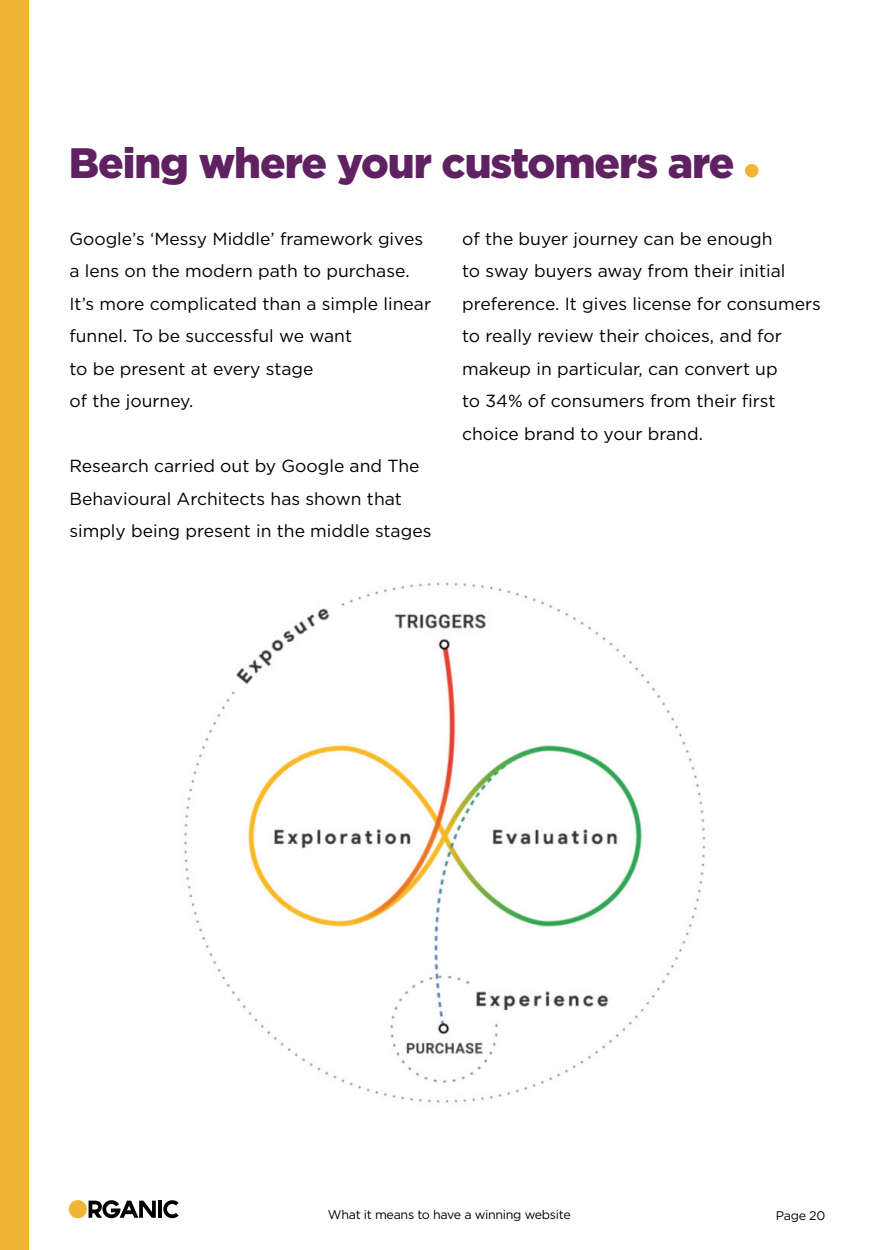
<style>
.page{position:relative;width:875px;height:1250px;background:#fff}
.page>*{position:absolute;margin:0;border:0;box-sizing:border-box;transform-origin:0 0}
.t1{font:900 42.5px "Gotham";letter-spacing:-.025em;color:#5f2161}
.t2{font:17.5px/32.5px "Gotham";color:#000}
.t3{font:12.5px "Gotham";letter-spacing:-.025em;color:#000}
</style>
<div class="page">
<img style="left:184px;top:582px;width:522px;height:521px">
<div style="left:0;top:0;width:29px;height:1250px;background:#f1b433"></div>
<div style="left:745px;top:164px;width:14px;height:14px;background:#f1b433;border-radius:50%"></div>
<svg style="left:69px;top:1200px;width:87px;height:18px"></svg>
<hr style="left:158px;top:1201px;width:4px;height:17px;background:#000">
<svg style="left:163px;top:1200px;width:16px;height:18px"></svg>
<p class="t1" style="left:69px;top:138px;width:667px">Being where your customers are</p>
<p class="t2" style="left:69px;top:222px;width:355px">Google’s ‘Messy Middle’ framework gives a lens on the modern path to purchase.</p>
<p class="t2" style="left:69px;top:287px;width:363px">It’s more complicated than a simple linear funnel. To be successful we want</p>
<p class="t2" style="left:69px;top:352px;width:246px">to be present at every stage of the journey.</p>
<p class="t2" style="left:69px;top:449px;width:364px">Research carried out by Google and The<br>Behavioural Architects has shown that simply being present in the middle stages</p>
<p class="t2" style="left:462px;top:222px;width:360px">of the buyer journey can be enough<br>to sway buyers away from their initial preference. It gives license for consumers to really review their choices, and for makeup in particular, can convert up</p>
<p class="t2" style="left:462px;top:384px;width:315px">to 34% of consumers from their first choice brand to your brand.</p>
<p class="t3" style="left:328px;top:1208px;width:244px">What it means to have a winning website</p>
<p class="t3" style="left:776px;top:1208px;width:51px">Page 20</p>
</div>
